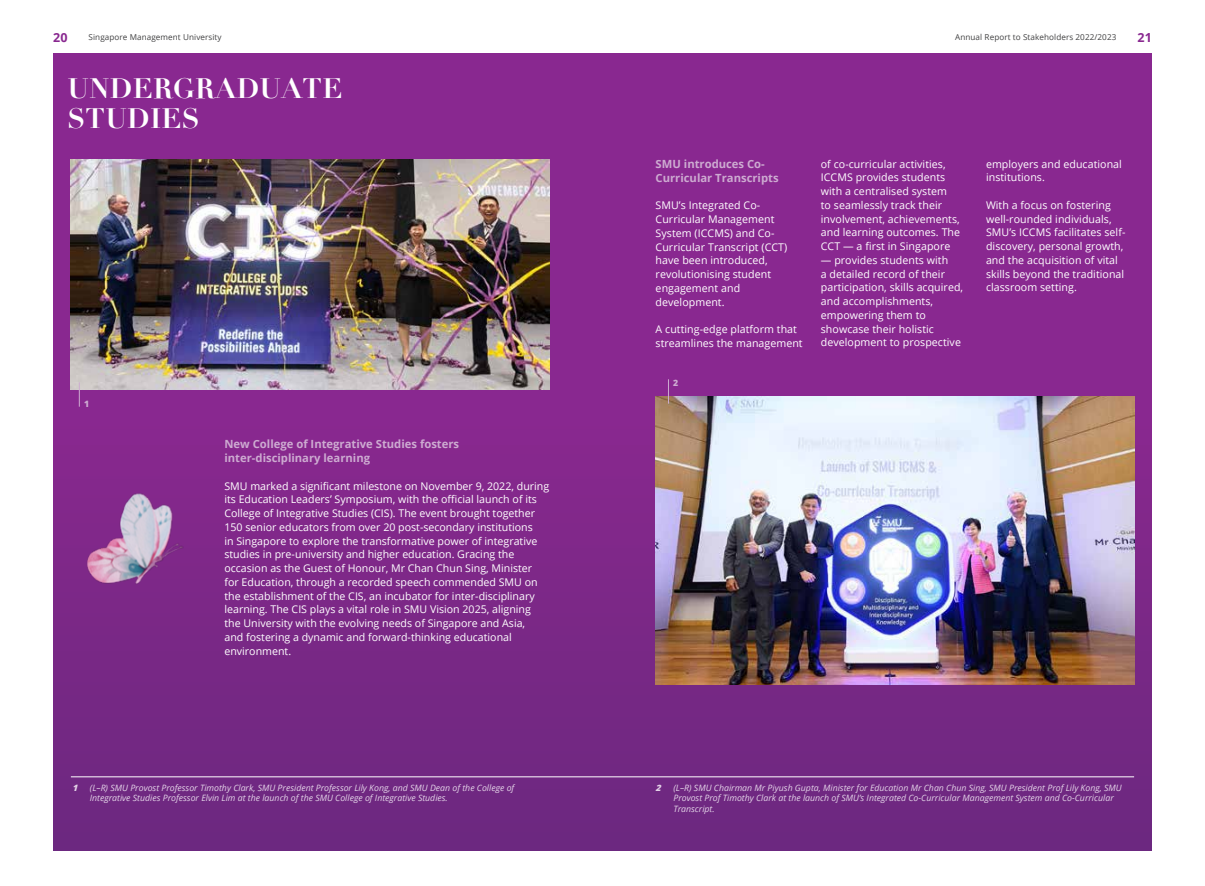
<style>
.page{position:relative;width:1205px;height:886px;background:#fff}
.page>*{position:absolute;margin:0;border:0;box-sizing:border-box;transform-origin:0 0}
.t1{font:700 27.5px/30px "Didot";letter-spacing:.015em;color:#fff}
.t2{font:700 12.5px "Open Sans";color:#892890}
.t3{font:700 11.25px/13.8px "Open Sans";color:#cdabd1}
.t4{font:10.62px/13.8px "Open Sans";letter-spacing:.005em;color:#fff}
.t5{font:italic 8.75px/10.5px "Open Sans";color:#e3d2e7}
.t6{font:800 8.75px "Open Sans";color:#cdabd1}
.t7{font:8.12px "Open Sans";letter-spacing:.01em;color:#414142}
.s1{font-weight:800}
</style>
<div class="page">
<div style="left:53px;top:53px;width:1099px;height:797px;background:linear-gradient(to bottom,#902894,#722982)"></div>
<img style="left:71px;top:159px;width:478px;height:231px">
<svg style="left:79px;top:382px;width:1px;height:25px"></svg>
<img style="left:655px;top:396px;width:479px;height:288px">
<hr style="left:71px;top:776px;width:1063px;height:1px;background:#fff">
<svg style="left:668px;top:379px;width:1px;height:25px"></svg>
<img style="left:75px;top:481px;width:122px;height:112px">
<p class="t2" style="left:53px;top:29px;width:16px">20</p>
<p class="t7" style="left:89px;top:32px;width:135px">Singapore Management University</p>
<p class="t7" style="left:955px;top:32px;width:163px">Annual Report to Stakeholders 2022/2023</p>
<p class="t2" style="left:1137px;top:29px;width:16px">21</p>
<h1 class="t1" style="left:67px;top:73px;width:276px">UNDERGRADUATE<br>STUDIES</h1>
<p class="t6" style="left:84px;top:397px;width:7px">1</p>
<p class="t3" style="left:224px;top:437px;width:236px">New College of Integrative Studies fosters inter-disciplinary learning</p>
<p class="t4" style="left:224px;top:479px;width:326px">SMU marked a significant milestone on November 9, 2022, during its Education Leaders’ Symposium, with the official launch of its College of Integrative Studies (CIS). The event brought together 150 senior educators from over 20 post-secondary institutions<br>in Singapore to explore the transformative power of integrative studies in pre-university and higher education. Gracing the occasion as the Guest of Honour, Mr Chan Chun Sing, Minister<br>for Education, through a recorded speech commended SMU on the establishment of the CIS, an incubator for inter-disciplinary learning. The CIS plays a vital role in SMU Vision 2025, aligning the University with the evolving needs of Singapore and Asia,<br>and fostering a dynamic and forward-thinking educational environment.</p>
<p class="t3" style="left:656px;top:157px;width:124px">SMU introduces Co-<br>Curricular Transcripts</p>
<p class="t4" style="left:656px;top:198px;width:133px">SMU’s Integrated Co-<br>Curricular Management<br>System (ICCMS) and Co-<br>Curricular Transcript (CCT) have been introduced, revolutionising student engagement and development.</p>
<p class="t4" style="left:656px;top:322px;width:149px">A cutting-edge platform that streamlines the management</p>
<p class="t6" style="left:673px;top:376px;width:7px">2</p>
<p class="t4" style="left:821px;top:157px;width:141px">of co-curricular activities,<br>ICCMS provides students with a centralised system<br>to seamlessly track their involvement, achievements, and learning outcomes. The<br>CCT — a first in Singapore</p>
<p class="t4" style="left:821px;top:253px;width:144px">— provides students with<br>a detailed record of their participation, skills acquired, and accomplishments, empowering them to showcase their holistic development to prospective</p>
<p class="t4" style="left:986px;top:157px;width:137px">employers and educational institutions.</p>
<p class="t4" style="left:986px;top:198px;width:141px">With a focus on fostering well-rounded individuals,<br>SMU’s ICCMS facilitates self&shy;discovery, personal growth, and the acquisition of vital skills beyond the traditional classroom setting.</p>
<p class="t5" style="left:90px;top:782px;width:426px;text-indent:-18px"><span class="s1">1</span> (L–R) SMU Provost Professor Timothy Clark, SMU President Professor Lily Kong, and SMU Dean of the College of<br>Integrative Studies Professor Elvin Lim at the launch of the SMU College of Integrative Studies.</p>
<p class="t5" style="left:673px;top:782px;width:450px;text-indent:-18px"><span class="s1">2</span> (L–R) SMU Chairman Mr Piyush Gupta, Minister for Education Mr Chan Chun Sing, SMU President Prof Lily Kong, SMU<br>Provost Prof Timothy Clark at the launch of SMU’s Integrated Co-Curricular Management System and Co-Curricular<br>Transcript.</p>
</div>
